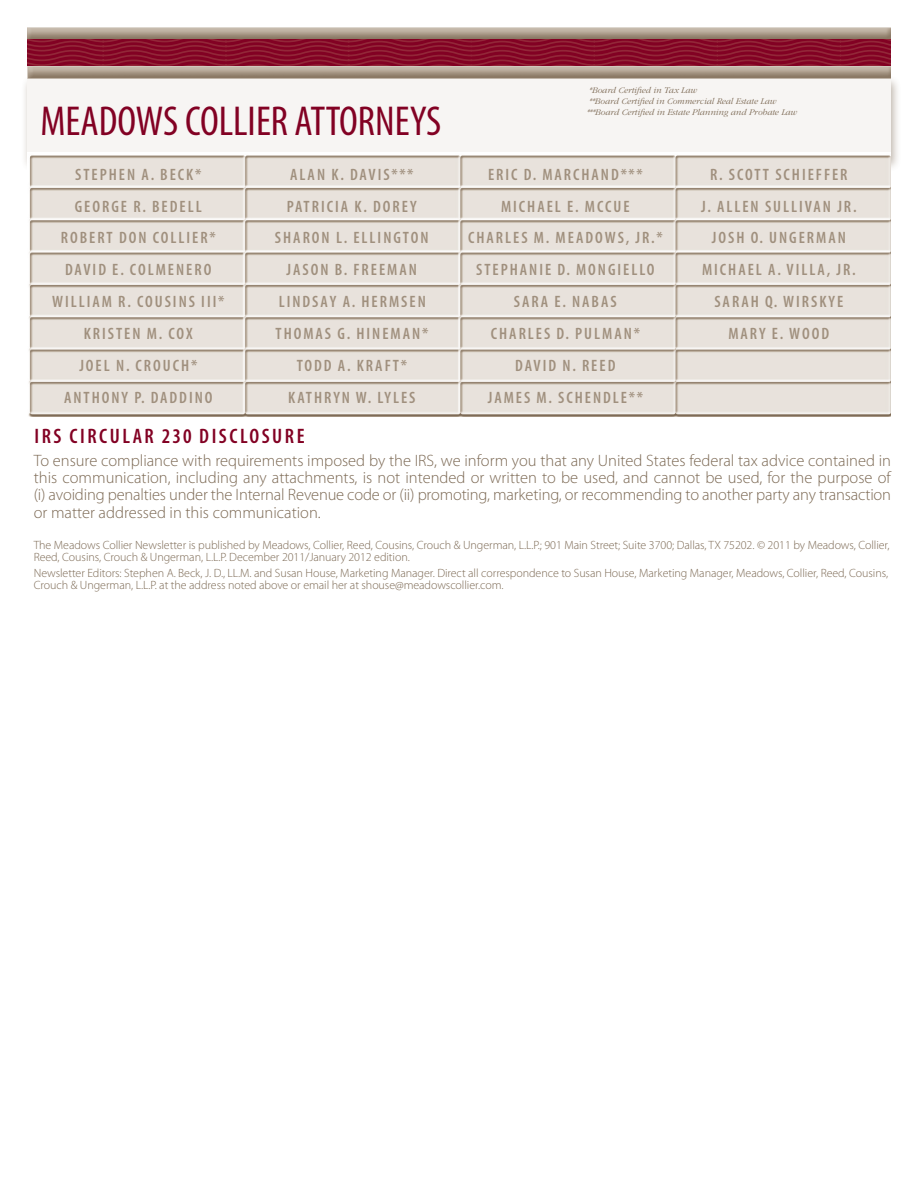
<style>
.page{position:relative;width:918px;height:1188px;background:#fff}
.page>*{position:absolute;margin:0;border:0;box-sizing:border-box;transform-origin:0 0}
.t1{font:condensed 42px "Myriad Pro";color:#820123}
.t2{font:600 condensed 21px "Myriad Pro";letter-spacing:.12em;color:#820123}
.t3{font:600 condensed 16.5px/32px "Myriad Pro";letter-spacing:.12em;color:#a0907e;text-align:center}
.t4{font:300 16.5px/17.2px "Myriad Pro";color:#7c6954;text-align:justify}
.t5{font:300 12px/12px "Myriad Pro";letter-spacing:-.005em;color:#7c6954}
.t6{font:italic 300 9px/10.8px "Garamond";color:#7c6954}
</style>
<div class="page">
<div style="left:27px;top:78px;width:864px;height:81px;background:#f7f5f3"></div>
<svg style="left:27px;top:38px;width:864px;height:29px;background:#8a1831"></svg>
<img style="left:27px;top:27px;width:864px;height:11px">
<img style="left:27px;top:67px;width:864px;height:11px">
<img style="left:27px;top:153px;width:864px;height:264px">
<h1 class="t1" style="left:40px;top:98px;width:402px">MEADOWS COLLIER ATTORNEYS</h1>
<p class="t6" style="left:587px;top:85px;width:212px">*Board Certified in Tax Law<br>**Board Certified in Commercial Real Estate Law ***Board Certified in Estate Planning and Probate Law</p>
<h3 class="t3" style="left:52px;top:158px;width:174px">STEPHEN A. BECK*<br>GEORGE R. BEDELL<br>ROBERT DON COLLIER*<br>DAVID E. COLMENERO<br>WILLIAM R. COUSINS III*<br>KRISTEN M. COX<br>JOEL N. CROUCH*<br>ANTHONY P. DADD INO</h3>
<h3 class="t3" style="left:275px;top:158px;width:155px">ALAN K. DAVIS***<br>PATRICIA K. DOREY<br>SHARON L. ELLINGTON<br>JASON B. FREEMAN<br>LINDS Y A. HERMSEN<br>THOMAS G. HINEMAN*<br>TODD A. KRAFT*<br>KATHRYN W. LYLES</h3>
<h3 class="t3" style="left:468px;top:159px;width:196px">ERIC D. MARCHAND***<br>MICHAEL E. MCCUE<br>CHARLES M. MEADOWS, JR.*<br>STEPHANIE D. MONGIELLO<br>SARA E. NABAS<br>CHARLES D. PULMAN*<br>DAVID N. REED<br>JAMES M. SCHENDLE**</h3>
<h3 class="t3" style="left:701px;top:159px;width:157px">R. SCOTT SCHIEFF ER<br>J. ALLEN SULLIVAN JR.<br>JOSH O. UNGERMAN<br>MICHAEL A. VILLA, JR.<br>SARAH Q. WIRSKYE<br>MARY E. WOOD</h3>
<h3 class="t3" style="left:321px;top:286px;width:9px">A</h3>
<h2 class="t2" style="left:35px;top:425px;width:47px">IRSCIRCULAR</h2>
<h2 class="t2" style="left:162px;top:425px;width:122px">230 DISCLO SURE</h2>
<p class="t4" style="left:34px;top:452px;width:859px">To ensure compliance with requirements imposed by the IRS, we inform you that any United States federal tax advice contained in this communication, including any attachments, is not intended or written to be used, and cannot be used, for the purpose of (i) avoiding penalties under the Internal Revenue code or (ii) promoting, marketing, or recommending to another party any transaction or matter addressed in this communication.</p>
<p class="t5" style="left:34px;top:539px;width:857px">The Meadows Collier Newsletter is published by Meadows, Collier, Reed, Cousins, Crouch &amp; Ungerman, L.L.P.; 901 Main Street; Suite 3700; Dallas, TX 75202. © 2011 by Meadows, Collier,<br>Reed, Cousins, Crouch &amp; Ungerman, L.L.P. December 2011/January 2012 edition.</p>
<p class="t5" style="left:34px;top:567px;width:856px">Newsletter Editors: Stephen A. Beck, J. D., LL.M. and Susan House, Marketing Manager. Direct all correspondence to Susan House, Marketing Manager, Meadows, Collier, Reed, Cousins,<br>Crouch &amp; Ungerman, L.L.P. at the address noted above or email her at shouse@meadowscollier.com.</p>
</div>
